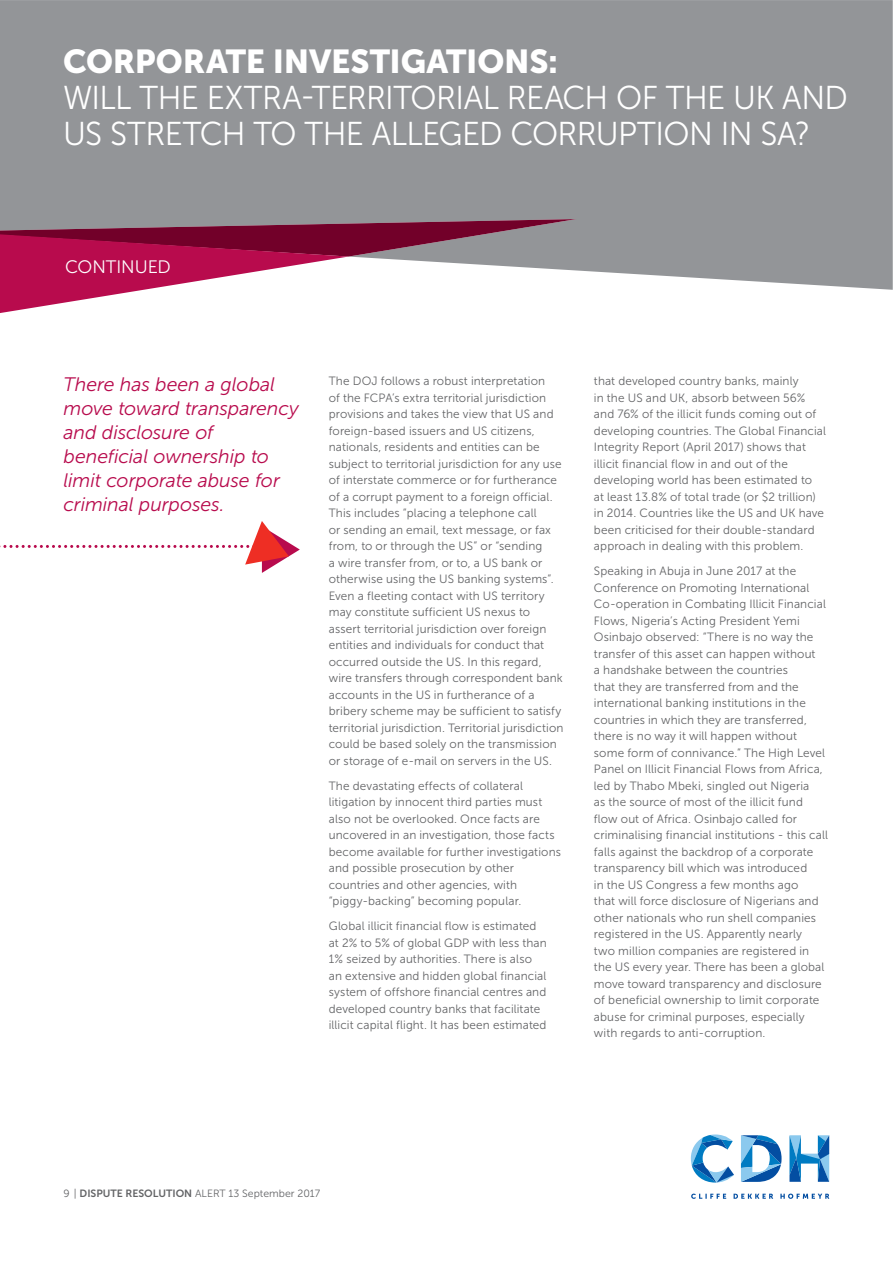
<style>
.page{position:relative;width:893px;height:1263px;background:#fff}
.page>*{position:absolute;margin:0;border:0;box-sizing:border-box;transform-origin:0 0}
.t1{font:33px/36px "Museo Sans 300";letter-spacing:-.02em;color:#fff;scale:.96 1}
.t2{font:33px "Museo Sans 900";letter-spacing:-.005em;color:#fff}
.t3{font:italic 19.5px/24px "Museo Sans 300";letter-spacing:-.005em;color:#b80b4d}
.t4{font:18px "Museo Sans 300";letter-spacing:-.005em;color:#fff}
.t5{font:12px/16.5px "Museo Sans 300";letter-spacing:.01em;color:#636466}
.t6{font:10.5px "Museo Sans 300";color:#636466}
.s1{font-family:"Museo Sans 700"}
</style>
<div class="page">
<div style="left:0;top:0;width:892px;height:290px;background:#939598"></div>
<svg style="left:0;top:217px;width:576px;height:96px"></svg>
<svg style="left:0;top:521px;width:300px;height:52px"></svg>
<svg style="left:691px;top:1194px;width:138px;height:5px"></svg>
<svg style="left:789px;top:1135px;width:40px;height:47px"></svg>
<svg style="left:691px;top:1135px;width:43px;height:48px"></svg>
<svg style="left:741px;top:1135px;width:40px;height:47px"></svg>
<h1 class="t2" style="left:63px;top:49px;width:496px">CORPORATE INVESTIGATIONS:</h1>
<h1 class="t1" style="left:63px;top:83px;width:819px">WILL THE EXTRA-TERRITORIAL REACH OF THE UK AND<br>US STRETCH TO THE ALLEGED CORRUPTION IN SA?</h1>
<h3 class="t4" style="left:65px;top:260px;width:107px">CONTINUED</h3>
<h2 class="t3" style="left:64px;top:374px;width:237px">There has been a global move toward transparency and disclosure of beneficial ownership to limit corporate abuse for criminal purposes.</h2>
<p class="t5" style="left:329px;top:374px;width:236px">The DOJ follows a robust interpretation<br>of the FCPA’s extra territorial jurisdiction provisions and takes the view that US and foreign-based issuers and US citizens, nationals, residents and entities can be subject to territorial jurisdiction for any use of interstate commerce or for furtherance of a corrupt payment to a foreign official.<br>This includes “placing a telephone call<br>or sending an email, text message, or fax from, to or through the US” or “sending<br>a wire transfer from, or to, a US bank or otherwise using the US banking systems”.<br>Even a fleeting contact with US territory may constitute sufficient US nexus to assert territorial jurisdiction over foreign entities and individuals for conduct that occurred outside the US. In this regard, wire transfers through correspondent bank accounts in the US in furtherance of a bribery scheme may be sufficient to satisfy territorial jurisdiction. Territorial jurisdiction could be based solely on the transmission or storage of e-mail on servers in the US.</p>
<p class="t5" style="left:329px;top:779px;width:234px">The devastating effects of collateral litigation by innocent third parties must also not be overlooked. Once facts are uncovered in an investigation, those facts become available for further investigations and possible prosecution by other countries and other agencies, with “piggy-backing” becoming popular.</p>
<p class="t5" style="left:329px;top:919px;width:219px">Global illicit financial flow is estimated at 2% to 5% of global GDP with less than 1% seized by authorities. There is also an extensive and hidden global financial system of offshore financial centres and developed country banks that facilitate illicit capital flight. It has been estimated</p>
<p class="t5" style="left:594px;top:374px;width:233px">that developed country banks, mainly<br>in the US and UK, absorb between 56% and 76% of the illicit funds coming out of developing countries. The Global Financial Integrity Report (April 2017) shows that illicit financial flow in and out of the developing world has been estimated to<br>at least 13.8% of total trade (or $2 trillion) in 2014. Countries like the US and UK have been criticised for their double-standard approach in dealing with this problem.</p>
<p class="t5" style="left:594px;top:564px;width:235px">Speaking in Abuja in June 2017 at the Conference on Promoting International Co-operation in Combating Illicit Financial Flows, Nigeria’s Acting President Yemi Osinbajo observed: “There is no way the transfer of this asset can happen without<br>a handshake between the countries<br>that they are transferred from and the international banking institutions in the countries in which they are transferred, there is no way it will happen without some form of connivance.” The High Level Panel on Illicit Financial Flows from Africa, led by Thabo Mbeki, singled out Nigeria<br>as the source of most of the illicit fund flow out of Africa. Osinbajo called for criminalising financial institutions - this call falls against the backdrop of a corporate transparency bill which was introduced<br>in the US Congress a few months ago<br>that will force disclosure of Nigerians and other nationals who run shell companies registered in the US. Apparently nearly<br>two million companies are registered in the US every year. There has been a global move toward transparency and disclosure of beneficial ownership to limit corporate abuse for criminal purposes, especially with regards to anti-corruption.</p>
<p class="t6" style="left:64px;top:1189px;width:258px">9 | <span class="s1">DISPUTE RESOLUTION</span> ALERT 13 September 2017</p>
</div>
